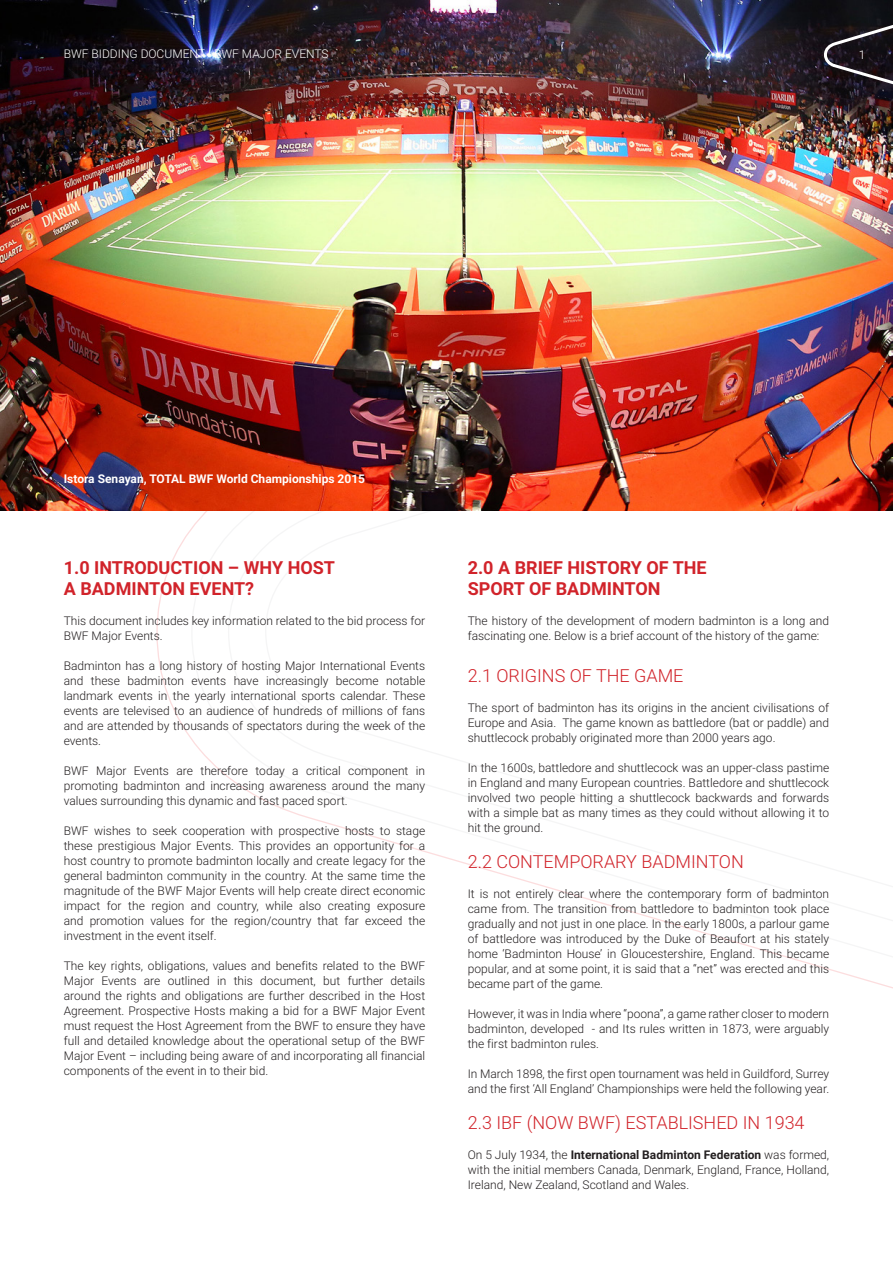
<style>
.page{position:relative;width:893px;height:1263px;background:#fff}
.page>*{position:absolute;margin:0;border:0;box-sizing:border-box;transform-origin:0 0}
.t1{font:700 18px/21px "Roboto";color:#d1232a}
.t2{font:300 18px "Roboto";color:#d1232a}
.t3{font:300 12px/15px "Roboto";color:#231f20;text-align:justify}
.t4{font:700 12px "Roboto";color:#fff}
.t5{font:300 12px "Roboto";color:#fff}
.s1{font-weight:700}
</style>
<div class="page">
<img style="left:0;top:0;width:893px;height:510px">
<svg style="left:822px;top:21px;width:71px;height:67px"></svg>
<p class="t5" style="left:64px;top:45px;width:266px">BWF BIDDING DOCUMENT - BWF MAJOR EVENTS</p>
<p class="t5" style="left:859px;top:46px;width:8px">1</p>
<p class="t4" style="left:64px;top:470px;width:303px">Istora Senayan, TOTAL BWF World Championships 2015</p>
<h1 class="t1" style="left:64px;top:556px;width:273px">1.0 INTRODUCTION – WHY HOST<br>A BADMINTON EVENT?</h1>
<p class="t3" style="left:64px;top:612px;width:363px">This document includes key information related to the bid process for<br>BWF Major Events.</p>
<p class="t3" style="left:64px;top:657px;width:363px">Badminton has a long history of hosting Major International Events and these badminton events have increasingly become notable landmark events in the yearly international sports calendar. These events are televised to an audience of hundreds of millions of fans and are attended by thousands of spectators during the week of the events.</p>
<p class="t3" style="left:64px;top:762px;width:363px">BWF Major Events are therefore today a critical component in promoting badminton and increasing awareness around the many values surrounding this dynamic and fast paced sport.</p>
<p class="t3" style="left:64px;top:822px;width:363px">BWF wishes to seek cooperation with prospective hosts to stage these prestigious Major Events. This provides an opportunity for a host country to promote badminton locally and create legacy for the general badminton community in the country. At the same time the magnitude of the BWF Major Events will help create direct economic impact for the region and country, while also creating exposure and promotion values for the region/country that far exceed the investment in the event itself.</p>
<p class="t3" style="left:64px;top:957px;width:363px">The key rights, obligations, values and benefits related to the BWF Major Events are outlined in this document, but further details around the rights and obligations are further described in the Host Agreement. Prospective Hosts making a bid for a BWF Major Event must request the Host Agreement from the BWF to ensure they have full and detailed knowledge about the operational setup of the BWF Major Event – including being aware of and incorporating all financial components of the event in to their bid.</p>
<h1 class="t1" style="left:468px;top:556px;width:240px">2.0 A BRIEF HISTORY OF THE<br>SPORT OF BADMINTON</h1>
<p class="t3" style="left:468px;top:612px;width:363px">The history of the development of modern badminton is a long and fascinating one. Below is a brief account of the history of the game:</p>
<h1 class="t2" style="left:468px;top:662px;width:217px">2.1 ORIGINS OF THE GAME</h1>
<p class="t3" style="left:468px;top:699px;width:363px">The sport of badminton has its origins in the ancient civilisations of Europe and Asia. The game known as battledore (bat or paddle) and shuttlecock probably originated more than 2000 years ago.</p>
<p class="t3" style="left:468px;top:759px;width:363px">In the 1600s, battledore and shuttlecock was an upper-class pastime in England and many European countries. Battledore and shuttlecock involved two people hitting a shuttlecock backwards and forwards with a simple bat as many times as they could without allowing it to hit the ground.</p>
<h1 class="t2" style="left:468px;top:848px;width:278px">2.2 CONTEMPORARY BADMINTON</h1>
<p class="t3" style="left:468px;top:885px;width:363px">It is not entirely clear where the contemporary form of badminton came from. The transition from battledore to badminton took place gradually and not just in one place. In the early 1800s, a parlour game of battledore was introduced by the Duke of Beaufort at his stately home ‘Badminton House’ in Gloucestershire, England. This became popular, and at some point, it is said that a “net” was erected and this became part of the game.</p>
<p class="t3" style="left:468px;top:1005px;width:363px">However, it was in India where “poona”, a game rather closer to modern badminton, developed - and Its rules written in 1873, were arguably the first badminton rules.</p>
<p class="t3" style="left:468px;top:1065px;width:363px">In March 1898, the first open tournament was held in Guildford, Surrey and the first ‘All England’ Championships were held the following year.</p>
<h1 class="t2" style="left:468px;top:1109px;width:338px">2.3 IBF (NOW BWF) ESTABLISHED IN 1934</h1>
<p class="t3" style="left:468px;top:1146px;width:363px">On 5 July 1934, the <span class="s1">International Badminton Federation</span> was formed, with the initial members Canada, Denmark, England, France, Holland, Ireland, New Zealand, Scotland and Wales.</p>
</div>
